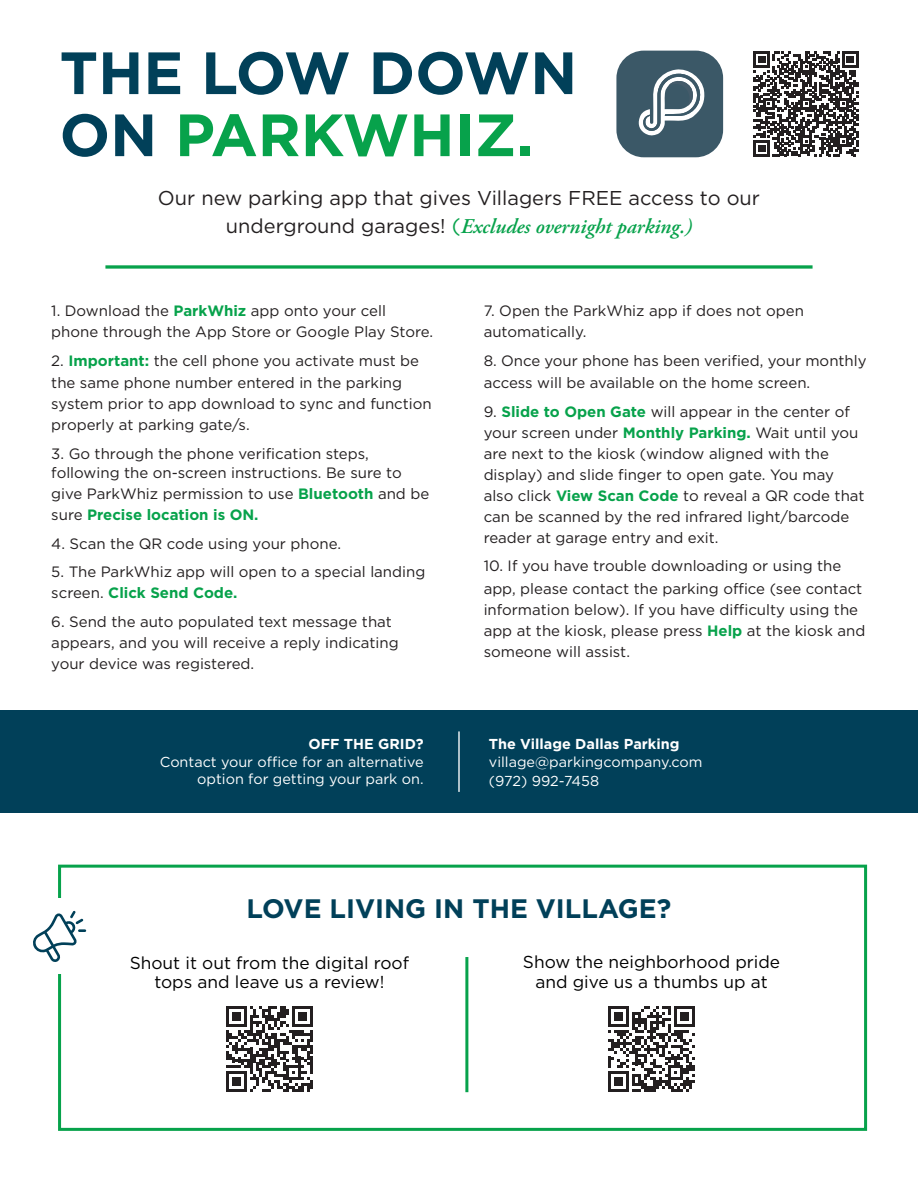
<style>
.page{position:relative;width:918px;height:1188px;background:#fff}
.page>*{position:absolute;margin:0;border:0;box-sizing:border-box;transform-origin:0 0}
.t1{font:700 59.55px/62.1px "Gotham";color:#014059}
.t2{font:700 26.7px "Gotham";color:#014059}
.t3{font:italic 600 21px "Adobe Garamond Pro";color:#07a24b}
.t4{font:19.95px "Gotham";color:#231f20}
.t5{font:17.25px/19.4px "Gotham";color:#000;text-align:center}
.t6{font:15px/21px "Gotham";color:#231f20}
.t7{font:14.4px/16.5px "Gotham";color:#fff;text-align:right}
.t8{font:700 14.4px "Gotham";color:#fff}
.s1{color:#07a24b}
.s2{font-family:"Gotham";font-weight:400;font-style:normal;font-size:19.95px;color:#231f20}
.s3{font-family:"Gotham";font-weight:400;font-style:normal}
.s4{font-weight:700;color:#07a24b}
</style>
<div class="page">
<svg style="left:105px;top:265px;width:708px;height:4px;background:#32b26a"></svg>
<div style="left:616px;top:51px;width:107px;height:106px;background:#3b5867;border-radius:27px"></div>
<svg style="left:638px;top:69px;width:67px;height:67px"></svg>
<svg style="left:754px;top:52px;width:104px;height:104px"></svg>
<div style="left:0;top:710px;width:918px;height:103px;background:#014059"></div>
<hr style="left:458px;top:731px;width:2px;height:61px;background:#fff">
<div style="left:58px;top:865px;width:809px;height:266px;border:3px solid #07a24b"></div>
<div style="left:26px;top:899px;width:67px;height:75px;background:#fff"></div>
<svg style="left:33px;top:911px;width:53px;height:51px"></svg>
<svg style="left:609px;top:1006px;width:86px;height:86px"></svg>
<svg style="left:226px;top:1006px;width:87px;height:86px"></svg>
<hr style="left:465px;top:957px;width:3px;height:135px;background:#07a24b">
<h1 class="t1" style="left:60px;top:42px;width:519px">THE LOW DOWN<br>ON <span class="s1">PARKWHIZ.</span></h1>
<h3 class="t4" style="left:158px;top:187px;width:604px">Our new parking app that gives Villagers FREE access to our</h3>
<h3 class="t3" style="left:226px;top:214px;width:468px"><span class="s2">underground garages!</span> <span class="s3">(</span>Excludes overnight parking.)</h3>
<p class="t6" style="left:51px;top:300px;width:383px">1. Download the <span class="s4">ParkWhiz</span> app onto your cell phone through the App Store or Google Play Store.</p>
<p class="t6" style="left:51px;top:349px;width:369px;line-height:22.5px">2. <span class="s4">Important:</span> the cell phone you activate must be the same phone number entered in the parking</p>
<p class="t6" style="left:51px;top:393px;width:382px">system prior to app download to sync and function properly at parking gate/s.</p>
<p class="t6" style="left:51px;top:443px;width:352px;line-height:19.5px">3. Go through the phone verification steps, following the on-screen instructions. Be sure to</p>
<p class="t6" style="left:51px;top:483px;width:379px">give ParkWhiz permission to use <span class="s4">Bluetooth</span> and be sure <span class="s4">Precise location is ON.</span></p>
<p class="t6" style="left:51px;top:533px;width:291px">4. Scan the QR code using your phone.</p>
<p class="t6" style="left:51px;top:561px;width:376px">5. The ParkWhiz app will open to a special landing screen. <span class="s4">Click Send Code.</span></p>
<p class="t6" style="left:51px;top:611px;width:349px">6. Send the auto populated text message that appears, and you will receive a reply indicating your device was registered.</p>
<p class="t8" style="left:308px;top:734px;width:117px">OFF THE GRID?</p>
<p class="t7" style="left:160px;top:753px;width:265px">Contact your office for an alternative option for getting your park on.</p>
<p class="t6" style="left:484px;top:300px;width:322px">7. Open the ParkWhiz app if does not open automatically.</p>
<p class="t6" style="left:484px;top:349px;width:385px;line-height:22.5px">8. Once your phone has been verified, your monthly access will be available on the home screen.</p>
<p class="t6" style="left:484px;top:401px;width:382px">9. <span class="s4">Slide to Open Gate</span> will appear in the center of your screen under <span class="s4">Monthly Parking.</span> Wait until you are next to the kiosk (window aligned with the display) and slide finger to open gate. You may also click <span class="s4">View Scan Code</span> to reveal a QR code that can be scanned by the red infrared light/barcode reader at garage entry and exit.</p>
<p class="t6" style="left:484px;top:554px;width:380px;line-height:22.5px">10. If you have trouble downloading or using the app, please contact the parking office (see contact</p>
<p class="t6" style="left:484px;top:599px;width:383px">information below). If you have difficulty using the app at the kiosk, please press <span class="s4">Help</span> at the kiosk and someone will assist.</p>
<p class="t8" style="left:489px;top:734px;width:192px">The Village Dallas Parking</p>
<p class="t7" style="left:489px;top:752px;width:215px;line-height:18.6px;text-align:left">village@parkingcompany.com (972) 992-7458</p>
<h2 class="t2" style="left:247px;top:891px;width:426px">LOVE LIVING IN THE VILLAGE?</h2>
<p class="t5" style="left:130px;top:953px;width:281px">Shout it out from the digital roof tops and leave us a review!</p>
<p class="t5" style="left:523px;top:952px;width:259px">Show the neighborhood pride and give us a thumbs up at</p>
</div>
